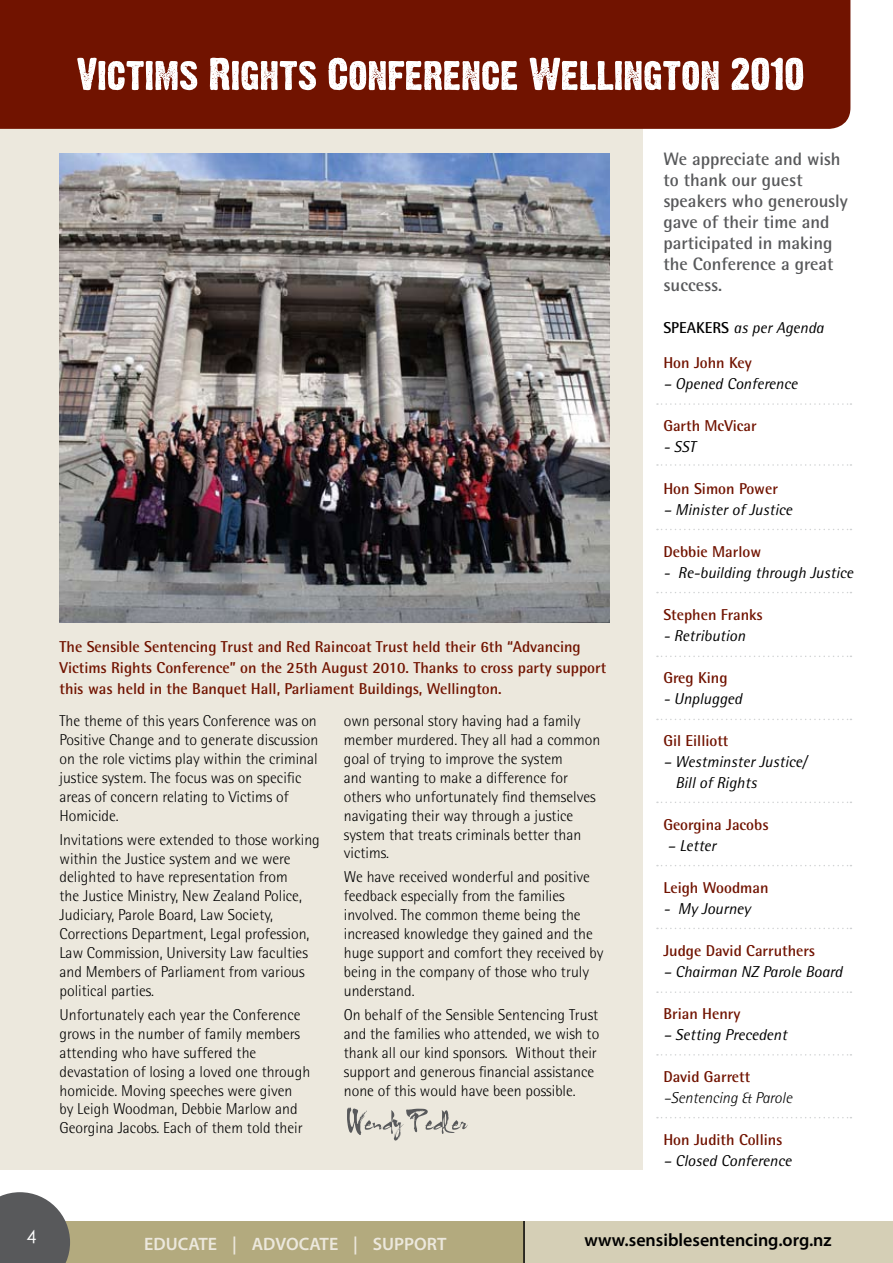
<style>
.page{position:relative;width:893px;height:1263px;background:#fff}
.page>*{position:absolute;margin:0;border:0;box-sizing:border-box;transform-origin:0 0}
.t1{font:700 18px/21px "Rotis Semi Sans";color:#58595b}
.t2{font:600 18px "Myriad Pro";color:#000}
.t3{font:600 18px "Myriad Pro";color:#ece8dd}
.t4{font:18px "Century Gothic";color:#fff}
.t5{font:300 15.75px/18.9px "Rotis Semi Sans";color:#000}
.t6{font:700 15.75px/21px "Rotis Semi Sans";color:#711300}
.t7{font:italic 15.75px/34.5px "Rotis Semi Sans";color:#000}
.t8{font:italic 300 15.75px "Rotis Semi Sans";color:#000}
.s1{font-weight:700;font-style:normal}
.s2{font-weight:700;font-style:normal;color:#711300}
</style>
<div class="page">
<div style="left:0;top:1222px;width:893px;height:41px;background:#b3aa7e"></div>
<div style="left:523px;top:1222px;width:370px;height:41px;background:#d5cfb6"></div>
<svg style="left:0;top:1192px;width:70px;height:71px;background:#6b6c6d"></svg>
<div style="left:0;top:85px;width:642px;height:1084px;background:#ece8dd"></div>
<img style="left:60px;top:153px;width:549px;height:470px">
<div style="left:0;top:0;width:850px;height:129px;background:#711300"></div>
<svg style="left:77px;top:58px;width:726px;height:32px"></svg>
<svg style="left:657px;top:403px;width:194px;height:2px"></svg>
<svg style="left:657px;top:464px;width:194px;height:2px"></svg>
<svg style="left:657px;top:529px;width:194px;height:1px"></svg>
<svg style="left:657px;top:592px;width:194px;height:1px"></svg>
<svg style="left:657px;top:656px;width:194px;height:1px"></svg>
<svg style="left:657px;top:719px;width:194px;height:1px"></svg>
<svg style="left:657px;top:801px;width:194px;height:2px"></svg>
<svg style="left:657px;top:865px;width:194px;height:1px"></svg>
<svg style="left:657px;top:928px;width:194px;height:1px"></svg>
<svg style="left:657px;top:991px;width:194px;height:2px"></svg>
<svg style="left:657px;top:1054px;width:194px;height:1px"></svg>
<svg style="left:657px;top:1117px;width:194px;height:1px"></svg>
<svg style="left:347px;top:1107px;width:121px;height:33px"></svg>
<p class="t6" style="left:60px;top:636px;width:548px">The Sensible Sentencing Trust and Red Raincoat Trust held their 6th “Advancing<br>Victims Rights Conference” on the 25th August 2010. Thanks to cross party support this was held in the Banquet Hall, Parliament Buildings, Wellington.</p>
<p class="t5" style="left:60px;top:711px;width:260px">The theme of this years Conference was on Positive Change and to generate discussion on the role victims play within the criminal justice system. The focus was on specific areas of concern relating to Victims of Homicide.</p>
<p class="t5" style="left:60px;top:830px;width:262px">Invitations were extended to those working within the Justice system and we were delighted to have representation from<br>the Justice Ministry, New Zealand Police, Judiciary, Parole Board, Law Society, Corrections Department, Legal profession, Law Commission, University Law faculties and Members of Parliament from various political parties.</p>
<p class="t5" style="left:60px;top:1005px;width:252px">Unfortunately each year the Conference grows in the number of family members attending who have suffered the devastation of losing a loved one through homicide. Moving speeches were given by Leigh Woodman, Debbie Marlow and Georgina Jacobs. Each of them told their</p>
<p class="t5" style="left:344px;top:711px;width:258px">own personal story having had a family member murdered. They all had a common goal of trying to improve the system<br>and wanting to make a difference for others who unfortunately find themselves navigating their way through a justice system that treats criminals better than victims.</p>
<p class="t5" style="left:344px;top:868px;width:261px">We have received wonderful and positive feedback especially from the families involved. The common theme being the increased knowledge they gained and the huge support and comfort they received by being in the company of those who truly understand.</p>
<p class="t5" style="left:344px;top:1005px;width:257px">On behalf of the Sensible Sentencing Trust and the families who attended, we wish to thank all our kind sponsors. Without their support and generous financial assistance none of this would have been possible.</p>
<p class="t1" style="left:663px;top:148px;width:186px">We appreciate and wish to thank our guest speakers who generously gave of their time and participated in making the Conference a great success.</p>
<p class="t7" style="left:663px;top:310px;width:162px"><span class="s1">SPEAKERS</span> as per Agenda<br><span class="s2">Hon John Key</span></p>
<p class="t7" style="left:663px;top:366px;width:136px">– Opened Conference</p>
<p class="t6" style="left:663px;top:415px;width:95px">Garth McVicar</p>
<p class="t7" style="left:663px;top:429px;width:34px">- SST</p>
<p class="t6" style="left:663px;top:478px;width:116px">Hon Simon Power</p>
<p class="t7" style="left:663px;top:492px;width:130px">– Minister of Justice</p>
<p class="t6" style="left:663px;top:541px;width:99px">Debbie Marlow</p>
<p class="t7" style="left:663px;top:555px;width:191px">- Re-building through Justice</p>
<p class="t6" style="left:663px;top:604px;width:101px">Stephen Franks</p>
<p class="t7" style="left:663px;top:618px;width:83px">- Retribution</p>
<p class="t6" style="left:663px;top:667px;width:66px">Greg King</p>
<p class="t7" style="left:663px;top:681px;width:80px">- Unplugged</p>
<p class="t6" style="left:663px;top:730px;width:67px">Gil Eilliott</p>
<p class="t7" style="left:675px;top:751px;width:133px;line-height:21px;text-indent:-12px">– Westminster Justice/<br>Bill of Rights</p>
<p class="t6" style="left:663px;top:814px;width:107px">Georgina Jacobs</p>
<p class="t7" style="left:667px;top:828px;width:50px">– Letter</p>
<p class="t6" style="left:663px;top:877px;width:107px">Leigh Woodman</p>
<p class="t7" style="left:663px;top:891px;width:89px">- My Journey</p>
<p class="t6" style="left:663px;top:940px;width:153px">Judge David Carruthers</p>
<p class="t7" style="left:663px;top:954px;width:181px">– Chairman NZ Parole Board</p>
<p class="t6" style="left:663px;top:1003px;width:79px">Brian Henry</p>
<p class="t7" style="left:663px;top:1017px;width:125px">– Setting Precedent</p>
<p class="t6" style="left:663px;top:1066px;width:88px">David Garrett</p>
<p class="t8" style="left:663px;top:1088px;width:130px">–Sentencing &amp; Parole</p>
<p class="t6" style="left:663px;top:1129px;width:121px">Hon Judith Collins</p>
<p class="t7" style="left:663px;top:1143px;width:130px">– Closed Conference</p>
<p class="t4" style="left:27px;top:1225px;width:11px">4</p>
<p class="t3" style="left:144px;top:1232px;width:304px">EDUCATE | ADVOCATE | SUPPORT</p>
<p class="t2" style="left:584px;top:1228px;width:249px">www.sensiblesentencing.org.nz</p>
</div>
